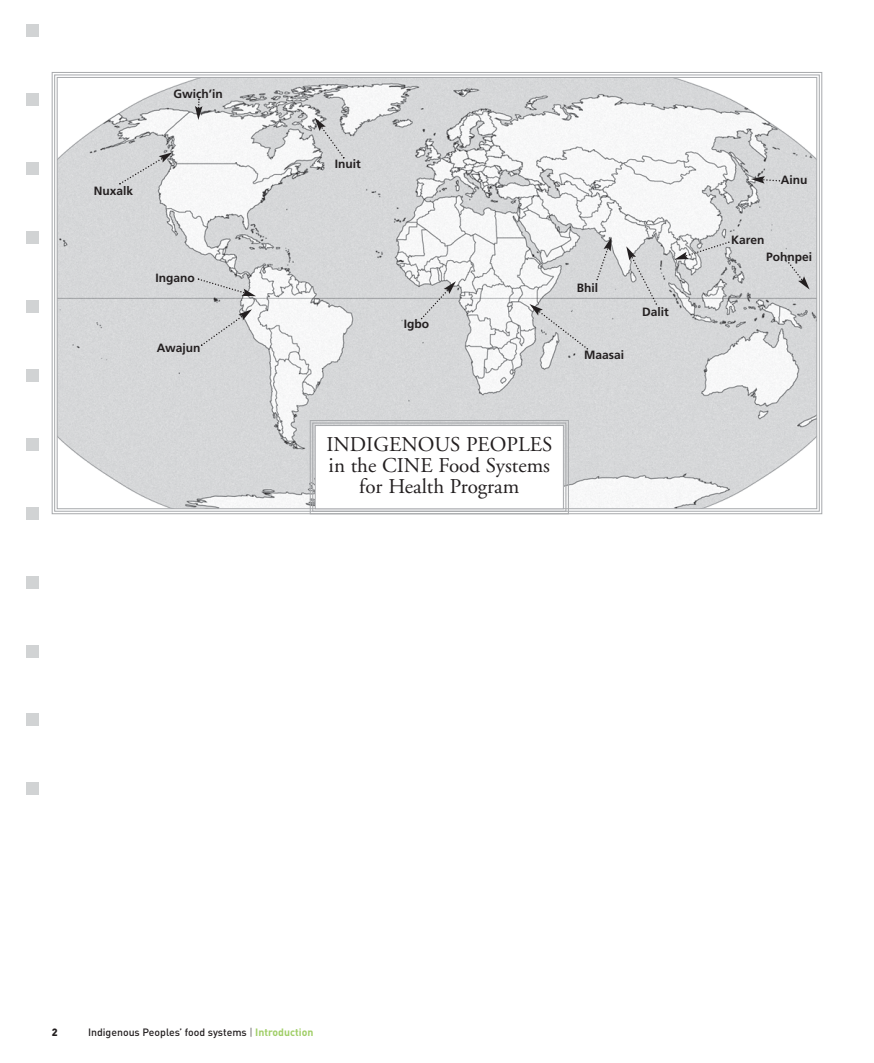
<style>
.page{position:relative;width:874px;height:1063px;background:#fff}
.page>*{position:absolute;margin:0;border:0;box-sizing:border-box;transform-origin:0 0}
.t1{font:21px/21px "Adobe Garamond";color:#231f20;text-align:center}
.t2{font:700 12px "Frutiger";color:#231f20}
.t3{font:500 10.5px "DIN";color:#231f20}
.t4{font:900 10.5px "DIN";color:#231f20}
.s1{font-weight:300}
.s2{font-weight:700;color:#a0ce67}
</style>
<div class="page">
<svg style="left:51px;top:72px;width:771px;height:442px"></svg>
<svg style="left:309px;top:419px;width:260px;height:95px"></svg>
<div style="left:26px;top:782px;width:13px;height:13px;background:#d1d3d4"></div>
<div style="left:26px;top:713px;width:13px;height:13px;background:#d1d3d4"></div>
<div style="left:26px;top:644px;width:13px;height:13px;background:#d1d3d4"></div>
<div style="left:26px;top:575px;width:13px;height:13px;background:#d1d3d4"></div>
<div style="left:26px;top:506px;width:13px;height:13px;background:#d1d3d4"></div>
<div style="left:26px;top:437px;width:13px;height:13px;background:#d1d3d4"></div>
<div style="left:26px;top:368px;width:13px;height:13px;background:#d1d3d4"></div>
<div style="left:26px;top:299px;width:13px;height:13px;background:#d1d3d4"></div>
<div style="left:26px;top:231px;width:13px;height:12px;background:#d1d3d4"></div>
<div style="left:26px;top:162px;width:13px;height:12px;background:#d1d3d4"></div>
<div style="left:26px;top:93px;width:13px;height:12px;background:#d1d3d4"></div>
<div style="left:26px;top:24px;width:13px;height:13px;background:#d1d3d4"></div>
<svg style="left:195px;top:98px;width:7px;height:111px"></svg>
<svg style="left:118px;top:152px;width:54px;height:34px;background:#cecfd0"></svg>
<svg style="left:314px;top:118px;width:31px;height:42px"></svg>
<svg style="left:197px;top:277px;width:59px;height:19px"></svg>
<svg style="left:419px;top:281px;width:36px;height:39px"></svg>
<svg style="left:529px;top:304px;width:60px;height:47px;background:#d0d1d2"></svg>
<svg style="left:595px;top:237px;width:16px;height:44px"></svg>
<svg style="left:626px;top:246px;width:32px;height:60px;background:#cecfd0"></svg>
<svg style="left:674px;top:240px;width:56px;height:19px"></svg>
<svg style="left:786px;top:261px;width:23px;height:28px"></svg>
<svg style="left:750px;top:176px;width:30px;height:7px"></svg>
<svg style="left:199px;top:309px;width:53px;height:38px;background:#cfd0d2"></svg>
<p class="t2" style="left:173px;top:89px;width:51px">Gwich’in</p>
<p class="t2" style="left:94px;top:186px;width:41px">Nuxalk</p>
<p class="t2" style="left:155px;top:273px;width:41px">Ingano</p>
<p class="t2" style="left:157px;top:343px;width:45px">Awajun</p>
<p class="t2" style="left:334px;top:159px;width:27px">Inuit</p>
<p class="t2" style="left:403px;top:319px;width:27px">Igbo</p>
<p class="t2" style="left:576px;top:283px;width:23px">Bhil</p>
<p class="t2" style="left:584px;top:350px;width:42px">Maasai</p>
<p class="t2" style="left:641px;top:307px;width:28px">Dalit</p>
<h1 class="t1" style="left:326px;top:435px;width:227px">INDIGENOUS PEOPLES in the CINE Food Systems for Health Program</h1>
<p class="t2" style="left:780px;top:175px;width:28px">Ainu</p>
<p class="t2" style="left:730px;top:235px;width:35px">Karen</p>
<p class="t2" style="left:765px;top:252px;width:47px">Pohnpei</p>
<p class="t4" style="left:52px;top:1025px;width:7px">2</p>
<p class="t3" style="left:88px;top:1028px;width:227px">Indigenous Peoples’ food systems <span class="s1">|</span> <span class="s2">Introduction</span></p>
</div>
